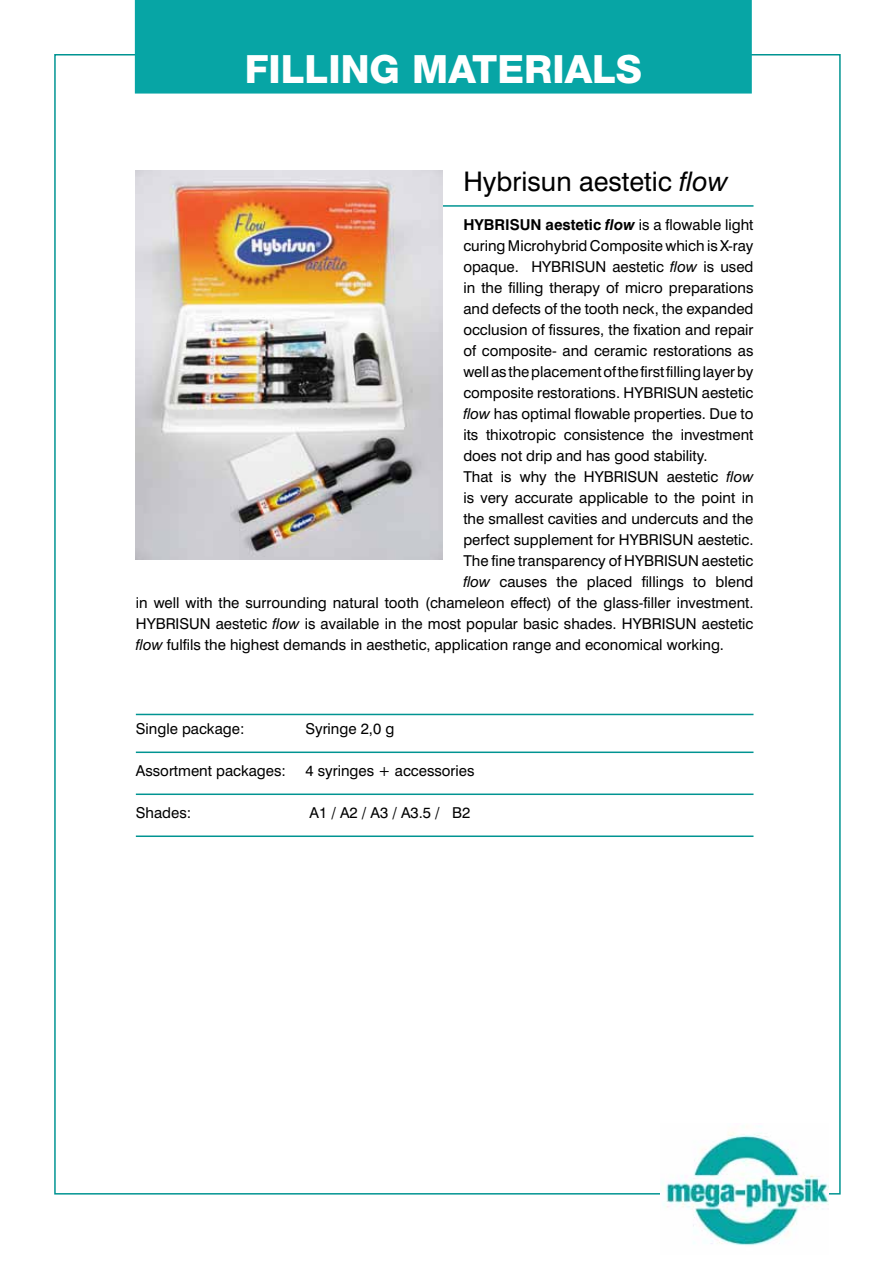
<style>
.page{position:relative;width:893px;height:1263px;background:#fff}
.page>*{position:absolute;margin:0;border:0;box-sizing:border-box;transform-origin:0 0}
.t1{font:800 39px "Helvetica Neue";color:#fff}
.t2{font:27px "Swiss 721 BT";color:#000}
.t3{font:15px "Swiss 721 BT";color:#000}
.t4{font:700 15px "Swiss 721 BT";color:#000}
.s1{font-style:italic}
.s2{font-weight:400}
</style>
<div class="page">
<div style="left:135px;top:0;width:617px;height:94px;background:#07a5a5"></div>
<img style="left:660px;top:1126px;width:169px;height:120px">
<hr style="left:136px;top:205px;width:617px;height:2px;background:#009492">
<hr style="left:136px;top:714px;width:617px;height:1px;background:#009492">
<img style="left:136px;top:170px;width:306px;height:389px">
<hr style="left:136px;top:751px;width:617px;height:2px;background:#009492">
<hr style="left:136px;top:793px;width:617px;height:2px;background:#009492">
<hr style="left:136px;top:835px;width:617px;height:2px;background:#009492">
<h1 class="t1" style="left:245px;top:46px;width:399px">FILLING MATERIALS</h1>
<h2 class="t2" style="left:463px;top:165px;width:266px">Hybrisun aestetic <span class="s1">flow</span></h2>
<p class="t4" style="left:463px;top:215px;width:292px">HYBRISUN aestetic <span class="s1">flow</span> <span class="s2">is a flowable light</span></p>
<p class="t3" style="left:463px;top:236px;width:292px">curing Microhybrid Composite which is X-ray</p>
<p class="t3" style="left:463px;top:257px;width:292px">opaque. HYBRISUN aestetic <span class="s1">flow</span> is used</p>
<p class="t3" style="left:463px;top:278px;width:292px">in the filling therapy of micro preparations</p>
<p class="t3" style="left:463px;top:299px;width:292px">and defects of the tooth neck, the expanded</p>
<p class="t3" style="left:463px;top:320px;width:292px">occlusion of fissures, the fixation and repair</p>
<p class="t3" style="left:463px;top:341px;width:292px">of composite- and ceramic restorations as</p>
<p class="t3" style="left:463px;top:362px;width:292px">well as the placement of the first filling layer by</p>
<p class="t3" style="left:463px;top:383px;width:292px">composite restorations. HYBRISUN aestetic</p>
<p class="t3" style="left:463px;top:404px;width:292px"><span class="s1">flow</span> has optimal flowable properties. Due to</p>
<p class="t3" style="left:463px;top:425px;width:292px">its thixotropic consistence the investment</p>
<p class="t3" style="left:463px;top:446px;width:246px">does not drip and has good stability.</p>
<p class="t3" style="left:463px;top:467px;width:292px">That is why the HYBRISUN aestetic <span class="s1">flow</span></p>
<p class="t3" style="left:463px;top:488px;width:292px">is very accurate applicable to the point in</p>
<p class="t3" style="left:463px;top:509px;width:292px">the smallest cavities and undercuts and the</p>
<p class="t3" style="left:463px;top:530px;width:292px">perfect supplement for HYBRISUN aestetic.</p>
<p class="t3" style="left:463px;top:551px;width:292px">The fine transparency of HYBRISUN aestetic</p>
<p class="t3" style="left:463px;top:572px;width:292px"><span class="s1">flow</span> causes the placed fillings to blend</p>
<p class="t3" style="left:136px;top:593px;width:619px">in well with the surrounding natural tooth (chameleon effect) of the glass-filler investment.</p>
<p class="t3" style="left:136px;top:614px;width:619px">HYBRISUN aestetic <span class="s1">flow</span> is available in the most popular basic shades. HYBRISUN aestetic</p>
<p class="t3" style="left:136px;top:635px;width:590px"><span class="s1">flow</span> fulfils the highest demands in aesthetic, application range and economical working.</p>
<p class="t3" style="left:136px;top:719px;width:110px">Single package:</p>
<p class="t3" style="left:305px;top:719px;width:90px">Syringe 2,0 g</p>
<p class="t3" style="left:136px;top:761px;width:152px">Assortment packages:</p>
<p class="t3" style="left:305px;top:761px;width:171px">4 syringes + accessories</p>
<p class="t3" style="left:136px;top:803px;width:57px">Shades:</p>
<p class="t3" style="left:309px;top:803px;width:162px">A1 / A2 / A3 / A3.5 / B2</p>
</div>
